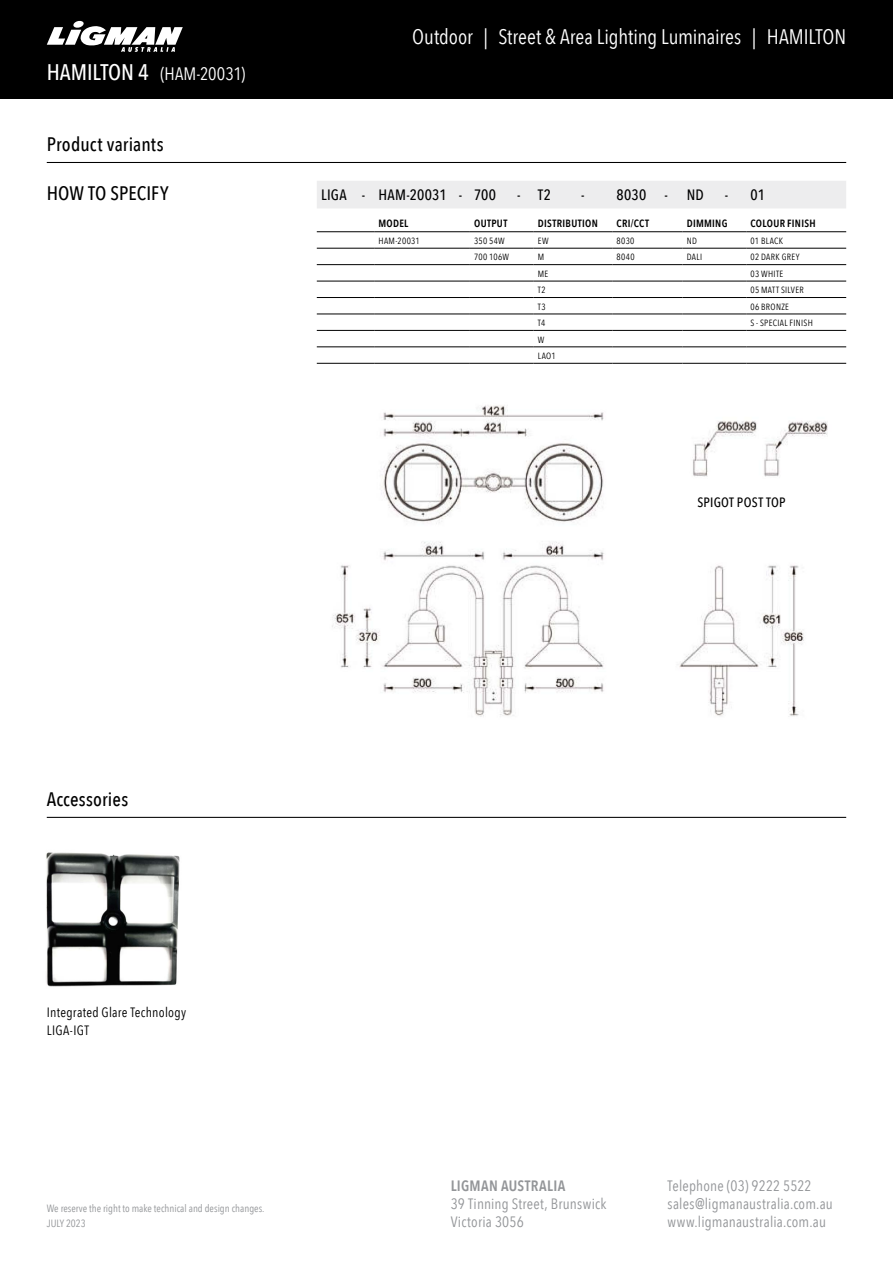
<style>
.page{position:relative;width:893px;height:1263px;background:#fff}
.page>*{position:absolute;margin:0;border:0;box-sizing:border-box;transform-origin:0 0}
.t1{font:21px "Avenir Next Condensed";letter-spacing:-.005em;color:#fff}
.t2{font:500 19.5px "Avenir Next Condensed";letter-spacing:.005em;color:#000}
.t3{font:18px "Avenir Next Condensed";color:#fff}
.t4{font:15px/18px "Avenir Next Condensed";letter-spacing:.01em;color:#939598}
.t5{font:500 15px "Avenir Next Condensed";letter-spacing:.015em;color:#000}
.t6{font:600 15px "Avenir Next Condensed";letter-spacing:.02em;color:#939598}
.t7{font:13.5px/18px "Avenir Next Condensed";letter-spacing:.02em;color:#000}
.t8{font:500 13.5px "Avenir Next Condensed";letter-spacing:.02em;color:#000}
.t9{font:10.5px/15px "Avenir Next Condensed";color:#939598}
.t10{font:600 10.5px "Avenir Next Condensed";letter-spacing:.03em;color:#000}
.t11{font:9px/16.5px "Avenir Next Condensed";letter-spacing:.035em;color:#000}
.s1{font-weight:500;font-size:22.5px}
</style>
<div class="page">
<div style="left:0;top:0;width:893px;height:99px;background:#000"></div>
<svg style="left:47px;top:20px;width:136px;height:32px"></svg>
<img style="left:332px;top:405px;width:496px;height:312px">
<img style="left:46px;top:852px;width:134px;height:135px">
<hr style="left:47px;top:817px;width:799px;height:1px;background:#000">
<hr style="left:47px;top:162px;width:799px;height:1px;background:#000">
<div style="left:317px;top:181px;width:529px;height:27px;background:#ededee"></div>
<hr style="left:317px;top:248px;width:57px;height:1px;background:#000">
<hr style="left:374px;top:248px;width:96px;height:1px;background:#000">
<hr style="left:612px;top:248px;width:70px;height:1px;background:#000">
<hr style="left:682px;top:248px;width:64px;height:1px;background:#000">
<hr style="left:746px;top:248px;width:100px;height:1px;background:#000">
<hr style="left:317px;top:264px;width:57px;height:1px;background:#000">
<hr style="left:374px;top:264px;width:96px;height:1px;background:#000">
<hr style="left:534px;top:264px;width:78px;height:1px;background:#000">
<hr style="left:612px;top:264px;width:70px;height:1px;background:#000">
<hr style="left:682px;top:264px;width:64px;height:1px;background:#000">
<hr style="left:746px;top:264px;width:100px;height:1px;background:#000">
<hr style="left:317px;top:281px;width:57px;height:1px;background:#000">
<hr style="left:374px;top:281px;width:96px;height:1px;background:#000">
<hr style="left:470px;top:281px;width:64px;height:1px;background:#000">
<hr style="left:534px;top:281px;width:78px;height:1px;background:#000">
<hr style="left:682px;top:281px;width:64px;height:1px;background:#000">
<hr style="left:746px;top:281px;width:100px;height:1px;background:#000">
<hr style="left:317px;top:297px;width:57px;height:1px;background:#000">
<hr style="left:374px;top:297px;width:96px;height:1px;background:#000">
<hr style="left:470px;top:297px;width:64px;height:1px;background:#000">
<hr style="left:534px;top:297px;width:78px;height:1px;background:#000">
<hr style="left:682px;top:297px;width:64px;height:1px;background:#000">
<hr style="left:746px;top:297px;width:100px;height:1px;background:#000">
<hr style="left:317px;top:314px;width:57px;height:1px;background:#000">
<hr style="left:374px;top:314px;width:96px;height:1px;background:#000">
<hr style="left:470px;top:314px;width:64px;height:1px;background:#000">
<hr style="left:534px;top:314px;width:78px;height:1px;background:#000">
<hr style="left:612px;top:314px;width:70px;height:1px;background:#000">
<hr style="left:682px;top:314px;width:64px;height:1px;background:#000">
<hr style="left:746px;top:314px;width:100px;height:1px;background:#000">
<hr style="left:317px;top:330px;width:57px;height:1px;background:#000">
<hr style="left:374px;top:330px;width:96px;height:1px;background:#000">
<hr style="left:470px;top:330px;width:64px;height:1px;background:#000">
<hr style="left:534px;top:330px;width:78px;height:1px;background:#000">
<hr style="left:612px;top:330px;width:70px;height:1px;background:#000">
<hr style="left:682px;top:330px;width:64px;height:1px;background:#000">
<hr style="left:317px;top:347px;width:57px;height:1px;background:#000">
<hr style="left:374px;top:347px;width:96px;height:1px;background:#000">
<hr style="left:470px;top:347px;width:64px;height:1px;background:#000">
<hr style="left:534px;top:347px;width:78px;height:1px;background:#000">
<hr style="left:612px;top:347px;width:70px;height:1px;background:#000">
<hr style="left:682px;top:347px;width:64px;height:1px;background:#000">
<hr style="left:746px;top:347px;width:100px;height:1px;background:#000">
<hr style="left:317px;top:363px;width:57px;height:1px;background:#000">
<hr style="left:374px;top:363px;width:96px;height:1px;background:#000">
<hr style="left:470px;top:363px;width:64px;height:1px;background:#000">
<hr style="left:534px;top:363px;width:78px;height:1px;background:#000">
<hr style="left:612px;top:363px;width:70px;height:1px;background:#000">
<hr style="left:682px;top:363px;width:64px;height:1px;background:#000">
<hr style="left:746px;top:363px;width:100px;height:1px;background:#000">
<hr style="left:746px;top:330px;width:100px;height:1px;background:#000">
<hr style="left:612px;top:281px;width:70px;height:1px;background:#000">
<hr style="left:612px;top:297px;width:70px;height:1px;background:#000">
<hr style="left:317px;top:231px;width:57px;height:1px;background:#000">
<hr style="left:374px;top:231px;width:96px;height:1px;background:#000">
<hr style="left:534px;top:231px;width:78px;height:1px;background:#000">
<hr style="left:612px;top:231px;width:70px;height:1px;background:#000">
<hr style="left:682px;top:231px;width:64px;height:1px;background:#000">
<hr style="left:746px;top:231px;width:100px;height:1px;background:#000">
<hr style="left:534px;top:248px;width:78px;height:1px;background:#000">
<hr style="left:470px;top:231px;width:64px;height:1px;background:#000">
<hr style="left:470px;top:248px;width:64px;height:1px;background:#000">
<hr style="left:470px;top:264px;width:64px;height:1px;background:#000">
<p class="t3" style="left:47px;top:58px;width:200px"><span class="s1">HAMILTON 4</span> (HAM-20031)</p>
<h1 class="t1" style="left:412px;top:19px;width:435px">Outdoor | Street &amp; Area Lighting Luminaires | HAMILTON</h1>
<h2 class="t2" style="left:47px;top:133px;width:118px">Product variants</h2>
<h2 class="t2" style="left:47px;top:182px;width:123px">HOW TO SPECIFY</h2>
<p class="t5" style="left:321px;top:186px;width:177px">LIGA - HAM-20031 - 700</p>
<p class="t5" style="left:517px;top:186px;width:35px">- T2</p>
<p class="t5" style="left:581px;top:186px;width:88px">- 8030 -</p>
<p class="t5" style="left:687px;top:186px;width:19px">ND</p>
<p class="t5" style="left:725px;top:186px;width:42px">- 01</p>
<p class="t10" style="left:378px;top:215px;width:31px">MODEL</p>
<p class="t10" style="left:474px;top:215px;width:35px">OUTPUT</p>
<p class="t10" style="left:538px;top:215px;width:62px">DISTRIBUTION</p>
<p class="t10" style="left:617px;top:215px;width:34px">CRI/CCT</p>
<p class="t10" style="left:687px;top:215px;width:42px">DIMMING</p>
<p class="t10" style="left:750px;top:215px;width:67px">COLOUR FINISH</p>
<p class="t11" style="left:378px;top:232px;width:43px">HAM-20031</p>
<p class="t11" style="left:474px;top:232px;width:32px">350 54W</p>
<p class="t11" style="left:538px;top:232px;width:12px">EW</p>
<p class="t11" style="left:617px;top:232px;width:19px">8030</p>
<p class="t11" style="left:687px;top:232px;width:12px">ND</p>
<p class="t11" style="left:750px;top:232px;width:34px">01 BLACK</p>
<p class="t11" style="left:474px;top:249px;width:36px">700 106W</p>
<p class="t11" style="left:538px;top:249px;width:8px">M</p>
<p class="t11" style="left:617px;top:249px;width:20px">8040</p>
<p class="t11" style="left:687px;top:249px;width:17px">DALI</p>
<p class="t11" style="left:750px;top:249px;width:50px">02 DARK GREY</p>
<p class="t11" style="left:538px;top:265px;width:12px">ME</p>
<p class="t11" style="left:750px;top:265px;width:34px">03 WHITE</p>
<p class="t11" style="left:538px;top:281px;width:9px">T2</p>
<p class="t11" style="left:750px;top:281px;width:55px">05 MATT SILVER</p>
<p class="t11" style="left:538px;top:298px;width:9px">T3</p>
<p class="t11" style="left:750px;top:298px;width:40px">06 BRONZE</p>
<p class="t11" style="left:538px;top:314px;width:9px">T4</p>
<p class="t11" style="left:750px;top:314px;width:64px">S - SPECIAL FINISH</p>
<p class="t11" style="left:538px;top:331px;width:19px">W<br>LAO1</p>
<h2 class="t2" style="left:47px;top:787px;width:83px">Accessories</h2>
<p class="t7" style="left:47px;top:1003px;width:141px">Integrated Glare Technology<br>LIGA-IGT</p>
<p class="t9" style="left:47px;top:1200px;width:219px">We reserve the right to make technical and design changes.<br>JULY 2023</p>
<p class="t8" style="left:697px;top:494px;width:90px">SPIGOT POST TOP</p>
<p class="t6" style="left:451px;top:1172px;width:116px">LIGMAN AUSTRALIA</p>
<p class="t4" style="left:451px;top:1194px;width:157px">39 Tinning Street, Brunswick<br>Victoria 3056</p>
<p class="t4" style="left:668px;top:1176px;width:167px">Telephone (03) 9222 5522 sales@ligmanaustralia.com.au www.ligmanaustralia.com.au</p>
</div>
